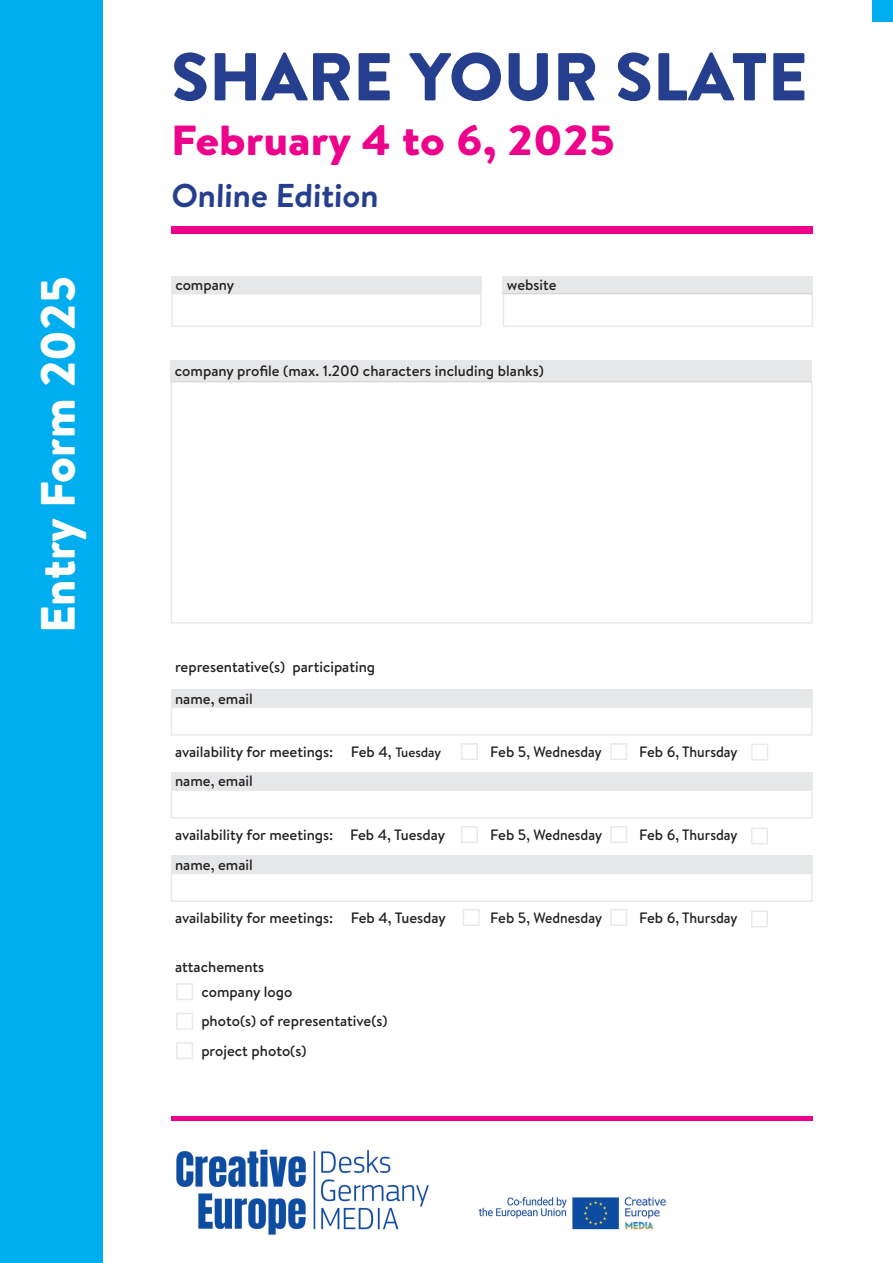
<style>
.page{position:relative;width:893px;height:1263px;background:#fff}
.page>*{position:absolute;margin:0;border:0;box-sizing:border-box;transform-origin:0 0}
.t1{font:900 67.5px "Brandon Text";color:#253f8e}
.t2{font:900 48px "Brandon Text";color:#fff}
.t3{font:900 42px "Brandon Text";color:#ed028c;scale:1.1 1}
.t4{font:700 33px "Brandon Text";color:#253f8e}
.t5{font:500 15px/32px "Brandon Text";color:#231f20}
.s1{font-size:13.5px}
</style>
<div class="page">
<div style="left:1px;top:0;width:102px;height:1263px;background:#00aeef"></div>
<div style="left:171px;top:276px;width:311px;height:17px;background:#e6e7e9"></div>
<div style="left:171px;top:360px;width:641px;height:22px;background:#e6e7e9"></div>
<div style="left:503px;top:276px;width:310px;height:17px;background:#e6e7e9"></div>
<div style="left:171px;top:690px;width:642px;height:17px;background:#e6e7e9"></div>
<div style="left:873px;top:0;width:20px;height:22px;background:#00aeef"></div>
<div style="left:171px;top:226px;width:642px;height:8px;background:#ed028c"></div>
<div style="left:171px;top:772px;width:642px;height:17px;background:#e6e7e9"></div>
<div style="left:171px;top:856px;width:642px;height:17px;background:#e6e7e9"></div>
<div style="left:171px;top:1116px;width:642px;height:5px;background:#ed028c"></div>
<img style="left:176px;top:1149px;width:490px;height:86px">
<h1 class="t1" style="left:171px;top:29px;width:638px">SHARE YOUR SLATE</h1>
<h3 class="t3" style="left:171px;top:111px;width:405px">February 4 to 6, 2025</h3>
<h3 class="t4" style="left:171px;top:173px;width:210px">Online Edition</h3>
<h2 class="t2" style="left:24px;top:632px;width:358px;rotate:-90deg">Entry Form 2025</h2>
<p class="t5" style="left:175px;top:268px;width:61px">company</p>
<p class="t5" style="left:507px;top:268px;width:51px">website</p>
<p class="t5" style="left:175px;top:355px;width:370px">company profile (max. 1.200 characters including blanks)</p>
<p class="t5" style="left:175px;top:650px;width:202px">representative(s) participating name, email</p>
<p class="t5" style="left:175px;top:735px;width:268px">availability for meetings: Feb 4, <span class="s1">Tuesday</span></p>
<p class="t5" style="left:490px;top:735px;width:113px">Feb 5, Wednesday</p>
<p class="t5" style="left:639px;top:735px;width:100px">Feb 6, Thursday</p>
<p class="t5" style="left:175px;top:765px;width:79px">name, email</p>
<p class="t5" style="left:175px;top:818px;width:272px">availability for meetings: Feb 4, Tuesday</p>
<p class="t5" style="left:490px;top:818px;width:113px">Feb 5, Wednesday</p>
<p class="t5" style="left:639px;top:818px;width:100px">Feb 6, Thursday</p>
<p class="t5" style="left:175px;top:848px;width:79px">name, email</p>
<p class="t5" style="left:175px;top:901px;width:272px">availability for meetings: Feb 4, Tuesday</p>
<p class="t5" style="left:490px;top:901px;width:113px">Feb 5, Wednesday</p>
<p class="t5" style="left:639px;top:901px;width:100px">Feb 6, Thursday</p>
<p class="t5" style="left:202px;top:953px;width:92px;line-height:25.3px;text-indent:-27px">attachements company logo</p>
<p class="t5" style="left:201px;top:1006px;width:188px;line-height:29.7px">photo(s) of representative(s) project photo(s)</p>
</div>
